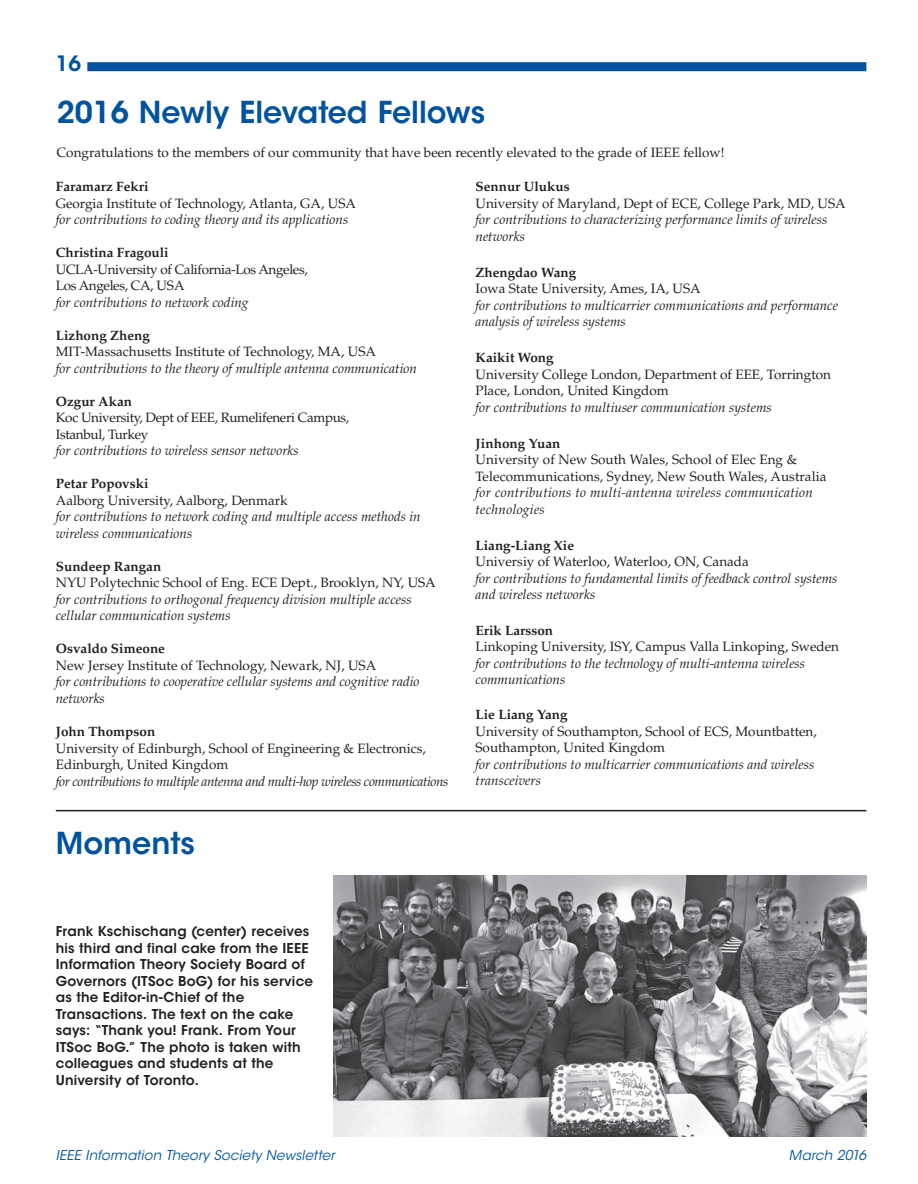
<style>
.page{position:relative;width:918px;height:1184px;background:#fff}
.page>*{position:absolute;margin:0;border:0;box-sizing:border-box;transform-origin:0 0}
.t1{font:600 30px "ITC Avant Garde Std";color:#0153a0}
.t2{font:600 21px "ITC Avant Garde Std";color:#0153a0}
.t3{font:italic 13.5px/16.5px "Palatino LT Std";color:#231f20}
.t4{font:13.5px/16.5px "Palatino LT Std";color:#231f20}
.t5{font:600 13.5px/16.5px "ITC Avant Garde Std";letter-spacing:.015em;color:#231f20}
.t6{font:700 13.5px "Palatino LT Std";color:#231f20}
.t7{font:13.5px/16.5px "Palatino LT Std";letter-spacing:-.025em;color:#231f20}
.t8{font:italic 13.5px "Palatino LT Std";letter-spacing:-.03em;color:#231f20}
.t9{font:italic 13.5px/16.5px "Palatino LT Std";letter-spacing:.02em;color:#231f20}
.t10{font:italic 13.5px "ITC Avant Garde Std";letter-spacing:.01em;color:#0153a0}
</style>
<div class="page">
<div style="left:87px;top:62px;width:779px;height:9px;background:#0153a0"></div>
<img style="left:333px;top:875px;width:533px;height:260px">
<hr style="left:56px;top:809px;width:810px;height:2px;background:#231f20">
<h2 class="t2" style="left:56px;top:50px;width:27px">16</h2>
<h1 class="t1" style="left:57px;top:93px;width:430px">2016 Newly Elevated Fellows</h1>
<p class="t4" style="left:57px;top:144px;width:669px">Congratulations to the members of our community that have been recently elevated to the grade of IEEE fellow!</p>
<p class="t6" style="left:56px;top:179px;width:94px">Faramarz Fekri</p>
<p class="t4" style="left:56px;top:195px;width:301px">Georgia Institute of Technology, Atlanta, GA, USA</p>
<p class="t3" style="left:56px;top:212px;width:294px">for contributions to coding theory and its applications</p>
<p class="t6" style="left:56px;top:245px;width:114px">Christina Fragouli</p>
<p class="t7" style="left:56px;top:261px;width:253px">UCLA-University of California-Los Angeles,<br>Los Angeles, CA, USA</p>
<p class="t3" style="left:56px;top:294px;width:194px">for contributions to network coding</p>
<p class="t6" style="left:56px;top:327px;width:96px">Lizhong Zheng</p>
<p class="t4" style="left:56px;top:344px;width:321px">MIT-Massachusetts Institute of Technology, MA, USA</p>
<p class="t3" style="left:56px;top:360px;width:362px">for contributions to the theory of multiple antenna communication</p>
<p class="t6" style="left:56px;top:393px;width:78px">Ozgur Akan</p>
<p class="t7" style="left:56px;top:409px;width:295px">Koc University, Dept of EEE, Rumelifeneri Campus,<br>Istanbul, Turkey</p>
<p class="t3" style="left:56px;top:442px;width:244px">for contributions to wireless sensor networks</p>
<p class="t6" style="left:56px;top:476px;width:94px">Petar Popovski</p>
<p class="t4" style="left:56px;top:492px;width:233px">Aalborg University, Aalborg, Denmark</p>
<p class="t3" style="left:56px;top:508px;width:366px">for contributions to network coding and multiple access methods in wireless communications</p>
<p class="t6" style="left:56px;top:558px;width:107px">Sundeep Rangan</p>
<p class="t4" style="left:56px;top:574px;width:381px">NYU Polytechnic School of Eng. ECE Dept., Brooklyn, NY, USA</p>
<p class="t3" style="left:56px;top:591px;width:357px">for contributions to orthogonal frequency division multiple access cellular communication systems</p>
<p class="t6" style="left:56px;top:641px;width:111px">Osvaldo Simeone</p>
<p class="t4" style="left:56px;top:657px;width:322px">New Jersey Institute of Technology, Newark, NJ, USA</p>
<p class="t3" style="left:56px;top:673px;width:365px">for contributions to cooperative cellular systems and cognitive radio networks</p>
<p class="t6" style="left:56px;top:723px;width:101px">John Thompson</p>
<p class="t4" style="left:56px;top:739px;width:371px">University of Edinburgh, School of Engineering &amp; Electronics,<br>Edinburgh, United Kingdom</p>
<p class="t8" style="left:56px;top:773px;width:394px">for contributions to multiple antenna and multi-hop wireless communications</p>
<h1 class="t1" style="left:56px;top:823px;width:141px">Moments</h1>
<p class="t6" style="left:475px;top:179px;width:96px">Sennur Ulukus</p>
<p class="t4" style="left:475px;top:195px;width:371px">University of Maryland, Dept of ECE, College Park, MD, USA</p>
<p class="t3" style="left:475px;top:211px;width:353px">for contributions to characterizing performance limits of wireless networks</p>
<p class="t6" style="left:475px;top:264px;width:102px">Zhengdao Wang</p>
<p class="t4" style="left:475px;top:280px;width:227px">Iowa State University, Ames, IA, USA</p>
<p class="t3" style="left:475px;top:297px;width:364px">for contributions to multicarrier communications and performance analysis of wireless systems</p>
<p class="t6" style="left:475px;top:350px;width:80px">Kaikit Wong</p>
<p class="t4" style="left:475px;top:366px;width:357px">University College London, Department of EEE, Torrington<br>Place, London, United Kingdom</p>
<p class="t3" style="left:475px;top:399px;width:298px">for contributions to multiuser communication systems</p>
<p class="t6" style="left:475px;top:435px;width:86px">Jinhong Yuan</p>
<p class="t4" style="left:475px;top:451px;width:352px">University of New South Wales, School of Elec Eng &amp;<br>Telecommunications, Sydney, New South Wales, Australia</p>
<p class="t9" style="left:475px;top:484px;width:339px">for contributions to multi-antenna wireless communication technologies</p>
<p class="t6" style="left:475px;top:537px;width:100px">Liang-Liang Xie</p>
<p class="t4" style="left:475px;top:553px;width:275px">Universiy of Waterloo, Waterloo, ON, Canada</p>
<p class="t3" style="left:475px;top:570px;width:363px">for contributions to fundamental limits of feedback control systems and wireless networks</p>
<p class="t6" style="left:475px;top:622px;width:79px">Erik Larsson</p>
<p class="t4" style="left:475px;top:638px;width:365px">Linkoping University, ISY, Campus Valla Linkoping, Sweden</p>
<p class="t3" style="left:475px;top:655px;width:331px">for contributions to the technology of multi-antenna wireless communications</p>
<p class="t6" style="left:475px;top:707px;width:94px">Lie Liang Yang</p>
<p class="t4" style="left:475px;top:723px;width:343px">University of Southampton, School of ECS, Mountbatten,<br>Southampton, United Kingdom</p>
<p class="t3" style="left:475px;top:756px;width:340px">for contributions to multicarrier communications and wireless transceivers</p>
<p class="t5" style="left:56px;top:922px;width:259px">Frank Kschischang (center) receives his third and final cake from the IEEE Information Theory Society Board of Governors (ITSoc BoG) for his service as the Editor-in-Chief of the Transactions. The text on the cake says: “Thank you! Frank. From Your ITSoc BoG.” The photo is taken with colleagues and students at the University of Toronto.</p>
<p class="t10" style="left:56px;top:1147px;width:280px">IEEE Information Theory Society Newsletter</p>
<p class="t10" style="left:788px;top:1147px;width:79px">March 2016</p>
</div>
